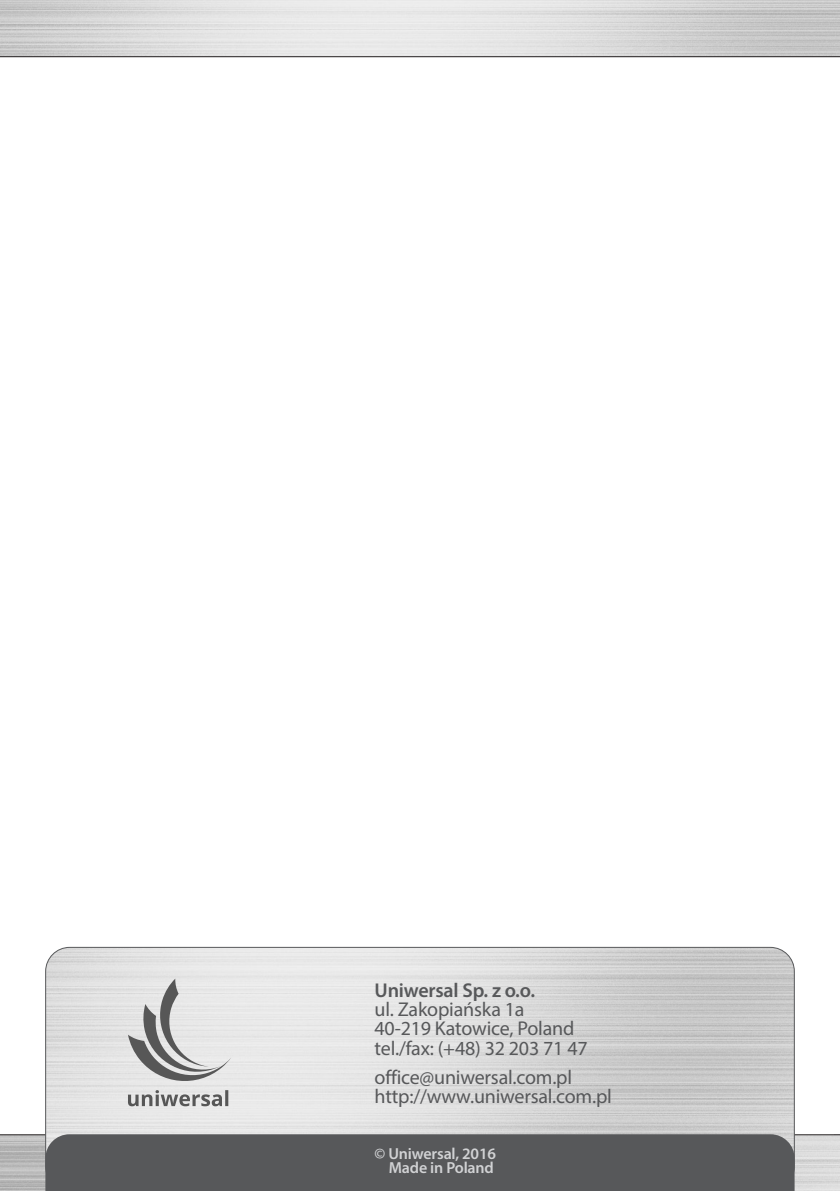
<style>
.page{position:relative;width:840px;height:1191px;background:#fff}
.page>*{position:absolute;margin:0;border:0;box-sizing:border-box;transform-origin:0 0}
.RU_-_Normalny_-_podp{font:20px "Myriad Pro";letter-spacing:-.01em;color:#57585a}
.RU_-_Normalny_-_podp-2{font:600 20px "Myriad Pro";letter-spacing:-.01em;color:#57585a}
.RU_-_Normalny_-_podp-3{font:600 16px/14px "Myriad Pro";letter-spacing:-.01em;color:#d1d2d4;text-align:right}
</style>
<div class="page">
<img style="left:0;top:1135px;width:839px;height:56px">
<hr style="left:0;top:1134px;width:839px;height:1px;background:#231f20">
<hr style="left:0;top:56px;width:839px;height:1px;background:#231f20">
<img style="left:46px;top:947px;width:747px;height:187px">
<div style="left:45px;top:1134px;width:749px;height:57px;background:#57585a"></div>
<svg style="left:128px;top:978px;width:103px;height:128px;background:#c7c7c7"></svg>
<p class="RU_-_Normalny_-_podp-2" style="left:374px;top:977px;width:162px">Uniwersal Sp. z o.o.</p>
<p class="RU_-_Normalny_-_podp" style="left:374px;top:997px;width:151px">ul. Zakopiańska 1a</p>
<p class="RU_-_Normalny_-_podp" style="left:374px;top:1016px;width:201px">40-219 Katowice, Poland</p>
<p class="RU_-_Normalny_-_podp" style="left:374px;top:1035px;width:214px">tel./fax: (+48) 32 203 71 47</p>
<p class="RU_-_Normalny_-_podp" style="left:374px;top:1064px;width:199px">office@uniwersal.com.pl</p>
<p class="RU_-_Normalny_-_podp" style="left:374px;top:1084px;width:239px">http://www.uniwersal.com.pl</p>
<p class="RU_-_Normalny_-_podp-3" style="left:374px;top:1146px;width:123px">© Uniwersal, 2016<br>Made in Poland</p>
</div>
